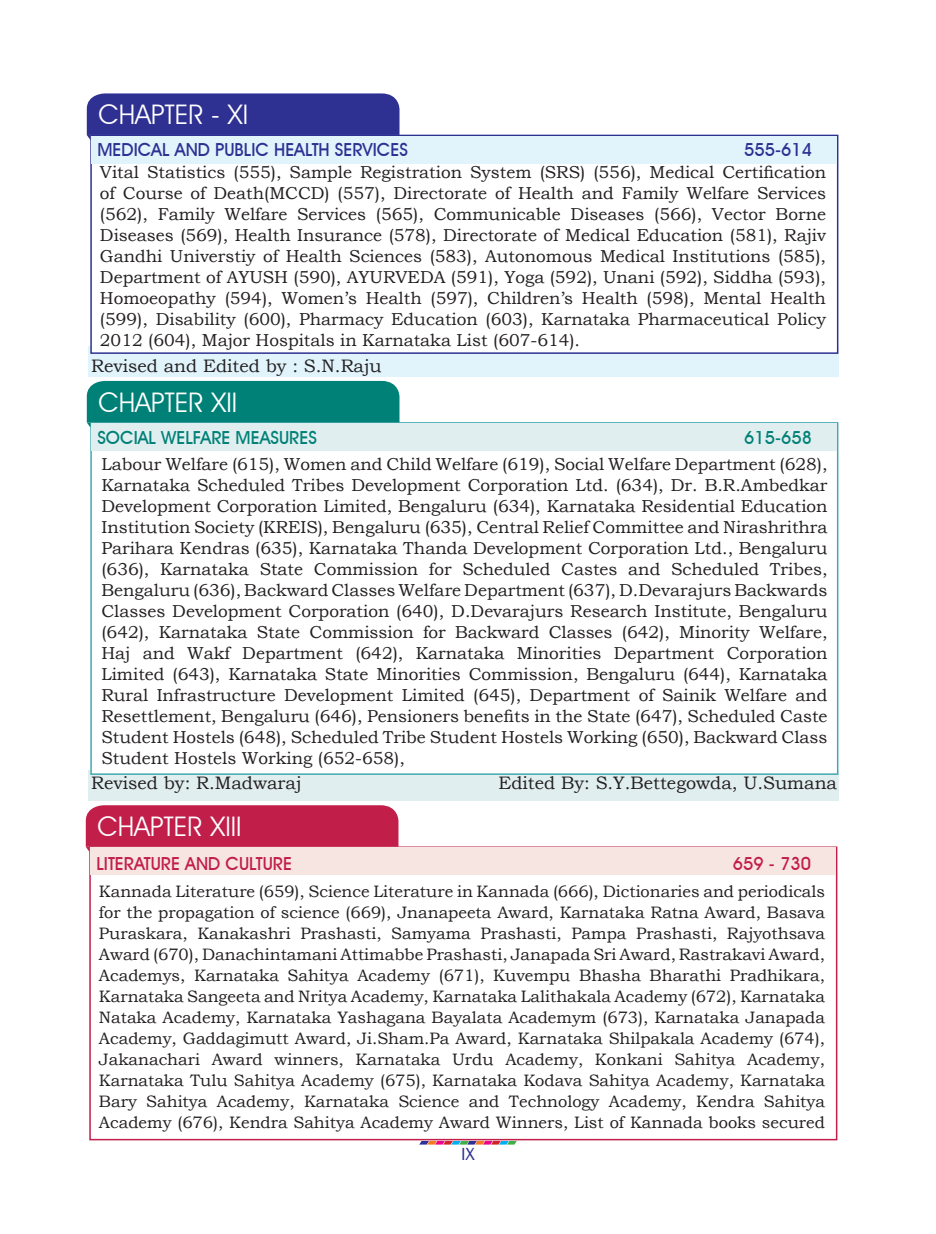
<style>
.page{position:relative;width:936px;height:1234px;background:#fff}
.page>*{position:absolute;margin:0;border:0;box-sizing:border-box;transform-origin:0 0}
.t1{font:27px "Avant Garde IT Cby BT";color:#fff}
.t2{font:18px "Bookman Old Style";color:#231f20}
.t3{font:500 18px "Avant Garde IT Cby BT";color:#2e3092}
.t4{font:500 18px "Avant Garde IT Cby BT";color:#008177}
.t5{font:500 18px "Avant Garde IT Cby BT";color:#c11e4a}
.t6{font:18px "Franklin Gothic";color:#2e3092}
.t7{font:17.25px/21px "Bookman Old Style";color:#231f20;text-align:justify}
.t8{font:16.5px/21px "Bookman Old Style";color:#231f20;text-align:justify}
</style>
<div class="page">
<svg style="left:419px;top:1140px;width:98px;height:4px"></svg>
<div style="left:88px;top:347px;width:750px;height:30px;background:#e1f4fc"></div>
<div style="left:90px;top:135px;width:748px;height:219px;background:#fff;border:2px solid #2e3092"></div>
<div style="left:92px;top:136px;width:744px;height:27px;background:#e1f4fc"></div>
<svg style="left:87px;top:93px;width:312px;height:47px;background:#40449c"></svg>
<div style="left:88px;top:770px;width:750px;height:30px;background:#e1eef0"></div>
<div style="left:90px;top:422px;width:748px;height:352px;background:#fff;border:2px solid #40a8b1"></div>
<div style="left:92px;top:423px;width:744px;height:27px;background:#e1eef0"></div>
<svg style="left:87px;top:381px;width:312px;height:46px;background:#168b83"></svg>
<div style="left:89px;top:846px;width:748px;height:294px;background:#fff;border:2px solid #c11e4a"></div>
<div style="left:91px;top:847px;width:744px;height:27px;background:#f7e5e2"></div>
<svg style="left:86px;top:805px;width:312px;height:46px;background:#c63259"></svg>
<h1 class="t1" style="left:98px;top:98px;width:151px">CHAPTER - XI</h1>
<p class="t3" style="left:97px;top:139px;width:312px">MEDICAL AND PUBLIC HEALTH SERVICES</p>
<p class="t3" style="left:744px;top:139px;width:69px">555-614</p>
<p class="t7" style="left:100px;top:161px;width:727px">Vital Statistics (555), Sample Registration System (SRS) (556), Medical Certification of Course of Death(MCCD) (557), Directorate of Health and Family Welfare Services (562), Family Welfare Services (565), Communicable Diseases (566), Vector Borne Diseases (569), Health Insurance (578), Directorate of Medical Education (581), Rajiv Gandhi Universtiy of Health Sciences (583), Autonomous Medical Institutions (585), Department of AYUSH (590), AYURVEDA (591), Yoga (592), Unani (592), Siddha (593), Homoeopathy (594), Women’s Health (597), Children’s Health (598), Mental Health (599), Disability (600), Pharmacy Education (603), Karnataka Pharmaceutical Policy 2012 (604), Major Hospitals in Karnataka List (607-614).</p>
<p class="t2" style="left:91px;top:353px;width:292px">Revised and Edited by : S.N.Raju</p>
<h1 class="t1" style="left:98px;top:386px;width:140px">CHAPTER XII</h1>
<p class="t4" style="left:97px;top:426px;width:221px">SOCIAL WELFARE MEASURES</p>
<p class="t4" style="left:744px;top:426px;width:69px">615-658</p>
<p class="t7" style="left:101px;top:453px;width:727px">Labour Welfare (615), Women and Child Welfare (619), Social Welfare Department (628), Karnataka Scheduled Tribes Development Corporation Ltd. (634), Dr. B.R.Ambedkar Development Corporation Limited, Bengaluru (634), Karnataka Residential Education Institution Society (KREIS), Bengaluru (635), Central Relief Committee and Nirashrithra Parihara Kendras (635), Karnataka Thanda Development Corporation Ltd., Bengaluru (636), Karnataka State Commission for Scheduled Castes and Scheduled Tribes, Bengaluru (636), Backward Classes Welfare Department (637), D.Devarajurs Backwards Classes Development Corporation (640), D.Devarajurs Research Institute, Bengaluru (642), Karnataka State Commission for Backward Classes (642), Minority Welfare, Haj and Wakf Department (642), Karnataka Minorities Department Corporation Limited (643), Karnataka State Minorities Commission, Bengaluru (644), Karnataka Rural Infrastructure Development Limited (645), Department of Sainik Welfare and Resettlement, Bengaluru (646), Pensioners benefits in the State (647), Scheduled Caste Student Hostels (648), Scheduled Tribe Student Hostels Working (650), Backward Class Student Hostels Working (652-658),</p>
<p class="t2" style="left:91px;top:771px;width:212px">Revised by: R.Madwaraj</p>
<p class="t2" style="left:498px;top:771px;width:340px">Edited By: S.Y.Bettegowda, U.Sumana</p>
<h1 class="t1" style="left:97px;top:810px;width:146px">CHAPTER XIII</h1>
<p class="t5" style="left:96px;top:852px;width:197px">LITERATURE AND CULTURE</p>
<p class="t5" style="left:732px;top:852px;width:80px">659 - 730</p>
<p class="t8" style="left:99px;top:880px;width:727px">Kannada Literature (659), Science Literature in Kannada (666), Dictionaries and periodicals for the propagation of science (669), Jnanapeeta Award, Karnataka Ratna Award, Basava Puraskara, Kanakashri Prashasti, Samyama Prashasti, Pampa Prashasti, Rajyothsava Award (670), Danachintamani Attimabbe Prashasti, Janapada Sri Award, Rastrakavi Award, Academys, Karnataka Sahitya Academy (671), Kuvempu Bhasha Bharathi Pradhikara, Karnataka Sangeeta and Nritya Academy, Karnataka Lalithakala Academy (672), Karnataka Nataka Academy, Karnataka Yashagana Bayalata Academym (673), Karnataka Janapada Academy, Gaddagimutt Award, Ji.Sham.Pa Award, Karnataka Shilpakala Academy (674), Jakanachari Award winners, Karnataka Urdu Academy, Konkani Sahitya Academy, Karnataka Tulu Sahitya Academy (675), Karnataka Kodava Sahitya Academy, Karnataka Bary Sahitya Academy, Karnataka Science and Technology Academy, Kendra Sahitya Academy (676), Kendra Sahitya Academy Award Winners, List of Kannada books secured</p>
<p class="t6" style="left:461px;top:1142px;width:15px">IX</p>
</div>
